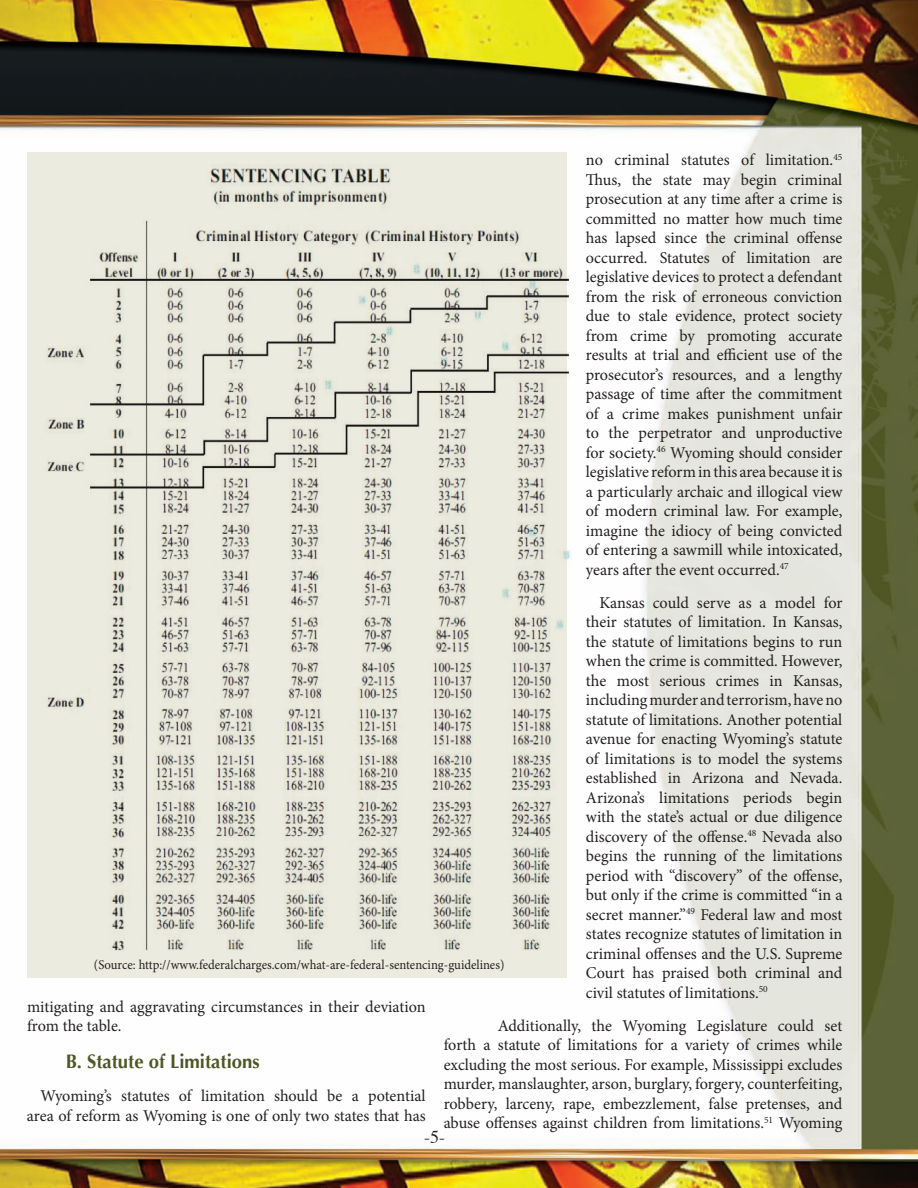
<style>
.page{position:relative;width:918px;height:1188px;background:#fff}
.page>*{position:absolute;margin:0;border:0;box-sizing:border-box;transform-origin:0 0}
.t1{font:700 19.5px "Optima";color:#505724;scale:.95 1}
.t2{font:18px "Times";color:#231f20}
.t3{font:16.5px/19.5px "Minion Pro";color:#231f20;text-align:justify}
.t4{font:13.5px "Minion Pro";color:#231f20;scale:.94 1}
</style>
<div class="page">
<img style="left:0;top:0;width:918px;height:1188px">
<img style="left:27px;top:156px;width:545px;height:812px">
<p class="t3" style="left:586px;top:150px;width:258px">no criminal statutes of limitation.<sup>45<br></sup>Thus, the state may begin criminal prosecution at any time after a crime is committed no matter how much time has lapsed since the criminal offense occurred. Statutes of limitation are legislative devices to protect a defendant from the risk of erroneous conviction due to stale evidence, protect society from crime by promoting accurate results at trial and efficient use of the prosecutor’s resources, and a lengthy passage of time after the commitment of a crime makes punishment unfair to the perpetrator and unproductive for society.<sup>46</sup> Wyoming should consider legislative reform in this area because it is a particularly archaic and illogical view of modern criminal law. For example, imagine the idiocy of being convicted of entering a sawmill while intoxicated, years after the event occurred.<sup>47</sup></p>
<p class="t3" style="left:586px;top:593px;width:258px;text-indent:14px">Kansas could serve as a model for their statutes of limitation. In Kansas, the statute of limitations begins to run when the crime is committed. However, the most serious crimes in Kansas, including murder and terrorism, have no statute of limitations. Another potential avenue for enacting Wyoming’s statute of limitations is to model the systems established in Arizona and Nevada.<br>Arizona’s limitations periods begin with the state’s actual or due diligence discovery of the offense.<sup>48</sup> Nevada also begins the running of the limitations period with “discovery” of the offense, but only if the crime is committed “in a secret manner.”<sup>49</sup> Federal law and most states recognize statutes of limitation in criminal offenses and the U.S. Supreme Court has praised both criminal and civil statutes of limitations.<sup>50</sup></p>
<p class="t3" style="left:444px;top:1016px;width:400px;text-indent:54px">Additionally, the Wyoming Legislature could set forth a statute of limitations for a variety of crimes while excluding the most serious. For example, Mississippi excludes murder, manslaughter, arson, burglary, forgery, counterfeiting, robbery, larceny, rape, embezzlement, false pretenses, and abuse offenses against children from limitations.<sup>51</sup> Wyoming</p>
<p class="t2" style="left:424px;top:1120px;width:22px">-5-</p>
<p class="t4" style="left:94px;top:956px;width:438px">(Source: http://www.federalcharges.com/what-are-federal-sentencing-guidelines)</p>
<p class="t3" style="left:27px;top:997px;width:400px">mitigating and aggravating circumstances in their deviation from the table.</p>
<p class="t1" style="left:66px;top:1050px;width:205px">B. Statute of Limitations</p>
<p class="t3" style="left:27px;top:1086px;width:400px;text-align:right">Wyoming’s statutes of limitation should be a potential area of reform as Wyoming is one of only two states that has</p>
</div>
